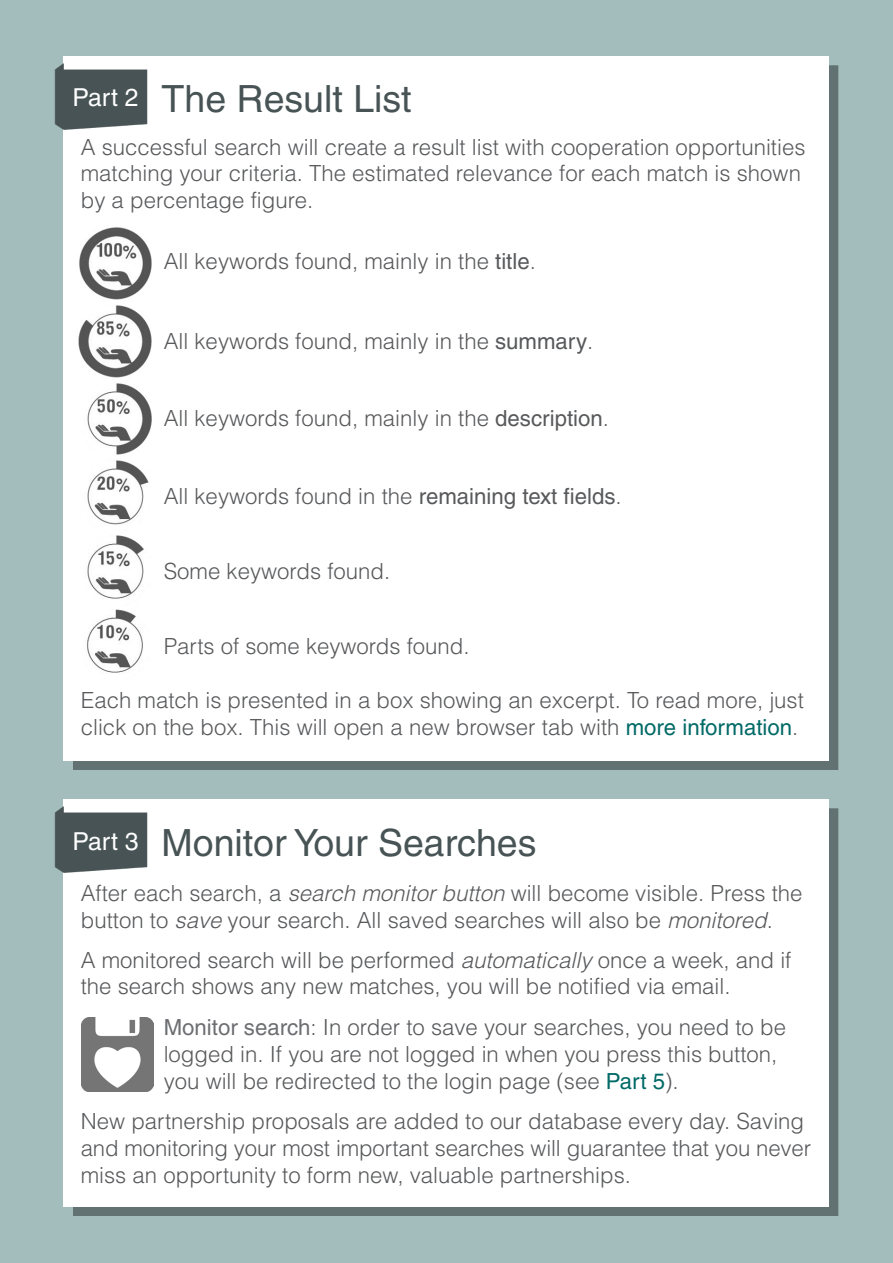
<style>
.page{position:relative;width:893px;height:1263px;background:#a3bcbc}
.page>*{position:absolute;margin:0;border:0;box-sizing:border-box;transform-origin:0 0}
.Titel{font:37.5px "Helvetica LT";color:#475354}
.Undertitel_vit{font:24.75px "Helvetica LT";color:#fff}
.Löptext{font:300 22.2px/26.7px "Helvetica LT";color:#58595b}
.s1{font-weight:400}
.s2{font-weight:400;color:#006a66}
.s3{font-style:italic}
.s4{font-weight:400;color:#6d6e71}
</style>
<div class="page">
<div style="left:73px;top:65px;width:765px;height:705px;background:#000;opacity:.4"></div>
<div style="left:64px;top:56px;width:765px;height:704px;background:#fff"></div>
<img style="left:54px;top:62px;width:94px;height:69px">
<img style="left:87px;top:460px;width:62px;height:213px">
<img style="left:79px;top:227px;width:73px;height:73px">
<img style="left:87px;top:383px;width:65px;height:72px">
<img style="left:78px;top:305px;width:74px;height:73px">
<div style="left:73px;top:808px;width:765px;height:408px;background:#627171"></div>
<div style="left:64px;top:799px;width:765px;height:408px;background:#fff"></div>
<img style="left:54px;top:805px;width:94px;height:70px">
<img style="left:82px;top:1018px;width:72px;height:74px">
<p class="Titel" style="left:162px;top:78px;width:252px">The Result List</p>
<p class="Löptext" style="left:81px;top:133px;width:726px">A successful search will create a result list with cooperation opportunities matching your criteria. The estimated relevance for each match is shown by a percentage figure.</p>
<p class="Undertitel_vit" style="left:73px;top:83px;width:68px">Part 2</p>
<p class="Löptext" style="left:164px;top:248px;width:374px">All keywords found, mainly in the <span class="s1">title</span>.</p>
<p class="Löptext" style="left:164px;top:327px;width:431px">All keywords found, mainly in the <span class="s1">summary</span>.</p>
<p class="Löptext" style="left:164px;top:405px;width:447px">All keywords found, mainly in the <span class="s1">description</span>.</p>
<p class="Löptext" style="left:164px;top:483px;width:459px">All keywords found in the <span class="s1">remaining text fields</span>.</p>
<p class="Löptext" style="left:164px;top:557px;width:228px">Some keywords found.</p>
<p class="Löptext" style="left:164px;top:633px;width:307px">Parts of some keywords found.</p>
<p class="Löptext" style="left:81px;top:687px;width:725px">Each match is presented in a box showing an excerpt. To read more, just click on the box. This will open a new browser tab with <span class="s2">more information</span>.</p>
<p class="Undertitel_vit" style="left:73px;top:826px;width:68px">Part 3</p>
<p class="Titel" style="left:162px;top:821px;width:376px">Monitor Your Searches</p>
<p class="Löptext" style="left:81px;top:880px;width:723px">After each search, a <span class="s3">search monitor button</span> will become visible. Press the button to <span class="s3">save</span> your search. All saved searches will also be <span class="s3">monitored</span>.</p>
<p class="Löptext" style="left:81px;top:946px;width:712px">A monitored search will be performed <span class="s3">automatically</span> once a week, and if the search shows any new matches, you will be notified via email.</p>
<p class="Löptext" style="left:164px;top:1014px;width:624px"><span class="s4">Monitor search</span>: In order to save your searches, you need to be logged in. If you are not logged in when you press this button, you will be redirected to the login page (see <span class="s2">Part 5</span>).</p>
<p class="Löptext" style="left:81px;top:1108px;width:725px">New partnership proposals are added to our database every day. Saving</p>
<p class="Löptext" style="left:81px;top:1134px;width:732px">and monitoring your most important searches will guarantee that you never miss an opportunity to form new, valuable partnerships.</p>
</div>
